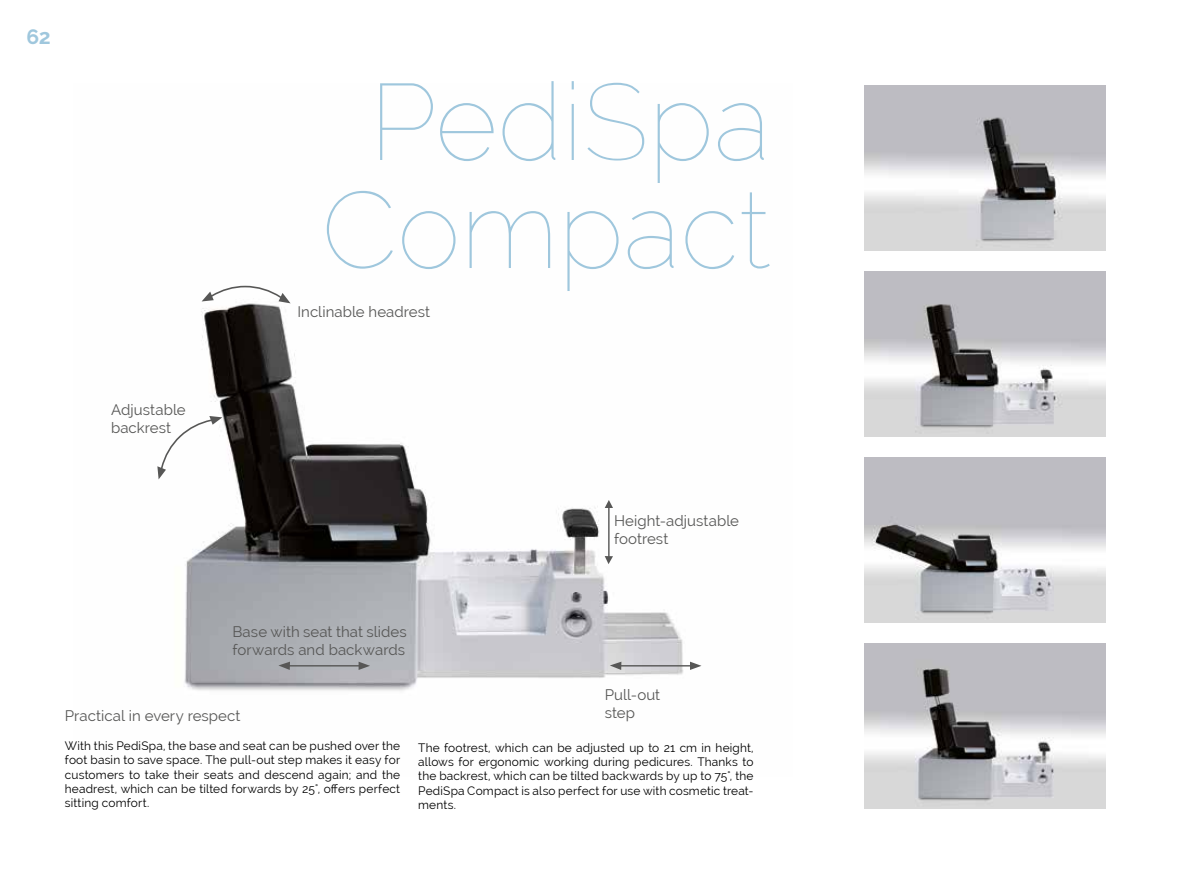
<style>
.page{position:relative;width:1191px;height:893px;background:#fff}
.page>*{position:absolute;margin:0;border:0;box-sizing:border-box;transform-origin:0 0}
.t1{font:100 108px/108px "Raleway";color:#9fc7dd;text-align:center}
.t2{font:700 21px "Raleway";color:#9fc7dd}
.t3{font:15px/18px "Raleway";letter-spacing:.005em;color:#575756}
.t4{font:12px/14.4px "Raleway";letter-spacing:.015em;color:#000;text-align:justify}
</style>
<div class="page">
<img style="left:158px;top:285px;width:544px;height:406px">
<img style="left:865px;top:85px;width:241px;height:165px">
<svg style="left:157px;top:416px;width:65px;height:63px"></svg>
<svg style="left:278px;top:662px;width:92px;height:8px"></svg>
<svg style="left:604px;top:500px;width:9px;height:64px"></svg>
<svg style="left:610px;top:662px;width:91px;height:8px"></svg>
<img style="left:865px;top:272px;width:241px;height:164px">
<img style="left:865px;top:458px;width:241px;height:164px">
<img style="left:865px;top:644px;width:241px;height:165px">
<svg style="left:202px;top:286px;width:88px;height:17px"></svg>
<h2 class="t2" style="left:26px;top:25px;width:26px">62</h2>
<h1 class="t1" style="left:321px;top:67px;width:451px">PediSpa<br>Compact</h1>
<p class="t3" style="left:297px;top:303px;width:134px">Inclinable headrest</p>
<p class="t3" style="left:111px;top:401px;width:76px">Adjustable backrest</p>
<p class="t3" style="left:232px;top:622px;width:176px">Base with seat that slides forwards and backwards</p>
<p class="t3" style="left:614px;top:511px;width:126px">Height-adjustable footrest</p>
<p class="t3" style="left:604px;top:685px;width:57px">Pull-out step</p>
<p class="t3" style="left:65px;top:707px;width:177px">Practical in every respect</p>
<p class="t4" style="left:65px;top:738px;width:337px">With this PediSpa, the base and seat can be pushed over the foot basin to save space. The pull-out step makes it easy for customers to take their seats and descend again; and the headrest, which can be tilted forwards by 25°, offers perfect sitting comfort.</p>
<p class="t4" style="left:418px;top:740px;width:337px">The footrest, which can be adjusted up to 21 cm in height, allows for ergonomic working during pedicures. Thanks to the backrest, which can be tilted backwards by up to 75°, the PediSpa Compact is also perfect for use with cosmetic treat&shy;ments.</p>
</div>
